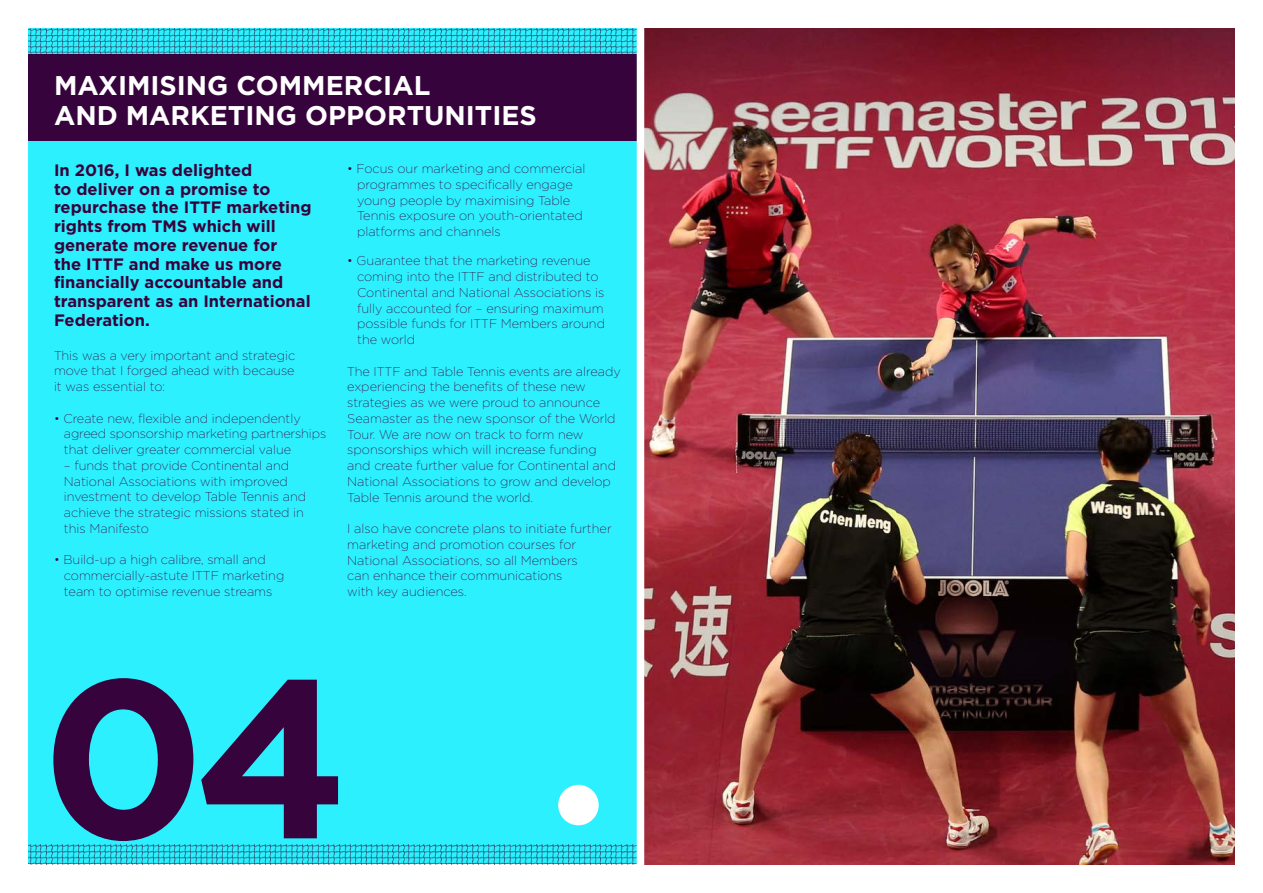
<style>
.page{position:relative;width:1263px;height:893px;background:#fff}
.page>*{position:absolute;margin:0;border:0;box-sizing:border-box;transform-origin:0 0}
.t1{font:700 225px "Gotham";color:#37033c}
.t2{font:700 27px/30px "Gotham";color:#fff}
.t3{font:700 16.5px/18.8px "Gotham";color:#37033c}
.t4{font:200 12.75px/15.8px "Gotham";color:#37033c}
</style>
<div class="page">
<div style="left:28px;top:140px;width:609px;height:704px;background:#2cf0fe"></div>
<div style="left:558px;top:785px;width:41px;height:40px;background:#fff;border-radius:50%"></div>
<div style="left:28px;top:54px;width:612px;height:86px;background:#37033c"></div>
<img style="left:644px;top:28px;width:590px;height:836px">
<img style="left:28px;top:28px;width:609px;height:26px">
<img style="left:28px;top:844px;width:609px;height:20px">
<div style="left:637px;top:13px;width:7px;height:867px;background:#fff"></div>
<h2 class="t2" style="left:54px;top:69px;width:484px">MAXIMISING COMMERCIAL<br>AND MARKETING OPPORTUNITIES</h2>
<p class="t3" style="left:54px;top:160px;width:259px">In 2016, I was delighted<br>to deliver on a promise to repurchase the ITTF marketing rights from TMS which will generate more revenue for<br>the ITTF and make us more financially accountable and transparent as an International<br>Federation.</p>
<p class="t4" style="left:54px;top:347px;width:243px;text-align:justify">This was a very important and strategic move that I forged ahead with because it was essential to:</p>
<p class="t4" style="left:64px;top:410px;width:264px;text-indent:-10px">• Create new, flexible and independently agreed sponsorship marketing partnerships that deliver greater commercial value</p>
<p class="t4" style="left:64px;top:457px;width:244px">– funds that provide Continental and National Associations with improved investment to develop Table Tennis and achieve the strategic missions stated in this Manifesto</p>
<p class="t4" style="left:64px;top:552px;width:222px;text-indent:-10px">• Build-up a high calibre, small and commercially-astute ITTF marketing team to optimise revenue streams</p>
<p class="t4" style="left:357px;top:161px;width:230px;text-indent:-10px">• Focus our marketing and commercial programmes to specifically engage young people by maximising Table Tennis exposure on youth-orientated platforms and channels</p>
<p class="t4" style="left:357px;top:253px;width:249px;text-indent:-10px">• Guarantee that the marketing revenue coming into the ITTF and distributed to Continental and National Associations is fully accounted for – ensuring maximum possible funds for ITTF Members around the world</p>
<p class="t4" style="left:347px;top:363px;width:275px">The ITTF and Table Tennis events are already experiencing the benefits of these new strategies as we were proud to announce Seamaster as the new sponsor of the World Tour. We are now on track to form new sponsorships which will increase funding and create further value for Continental and National Associations to grow and develop Table Tennis around the world.</p>
<p class="t4" style="left:347px;top:520px;width:266px">I also have concrete plans to initiate further marketing and promotion courses for National Associations, so all Members<br>can enhance their communications<br>with key audiences.</p>
<h1 class="t1" style="left:41px;top:629px;width:310px">04</h1>
</div>
